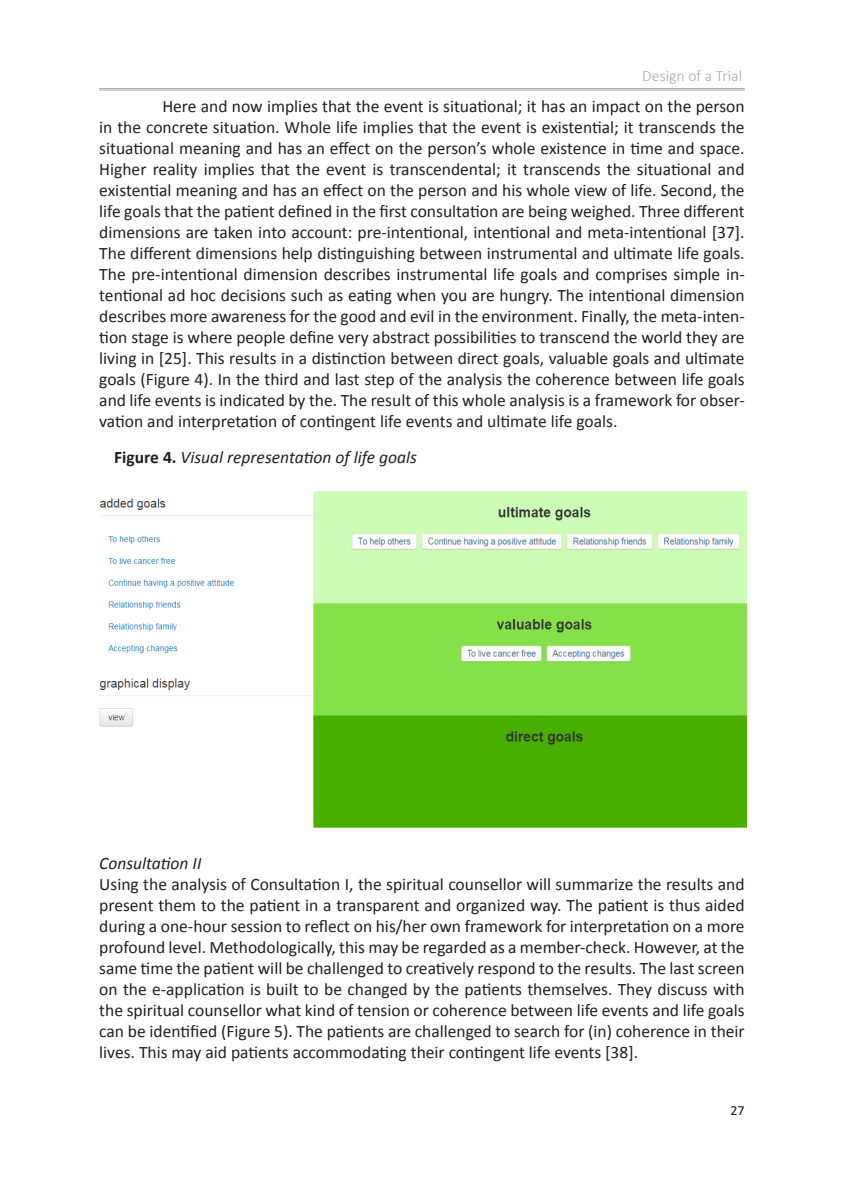
<style>
.page{position:relative;width:844px;height:1191px;background:#fff}
.page>*{position:absolute;margin:0;border:0;box-sizing:border-box;transform-origin:0 0}
.t1{font:17.5px/21px "Calibri";color:#231f20;text-align:justify}
.t2{font:italic 17.5px "Calibri";color:#231f20}
.t3{font:300 15.75px "Calibri";color:#a8a9ad}
.t4{font:14px "Calibri";color:#231f20}
.s1{font-weight:700;font-style:normal}
</style>
<div class="page">
<hr style="left:99px;top:88px;width:645px;height:1px;background:#a8a9ad">
<hr style="left:99px;top:90px;width:645px;height:1px;background:#a8a9ad">
<img style="left:99px;top:491px;width:647px;height:337px">
<p class="t3" style="left:642px;top:66px;width:101px">Design of a Trial</p>
<p class="t1" style="left:99px;top:96px;width:646px;text-indent:63px">Here and now implies that the event is situational; it has an impact on the person in the concrete situation. Whole life implies that the event is existential; it transcends the situational meaning and has an effect on the person’s whole existence in time and space.<br>Higher reality implies that the event is transcendental; it transcends the situational and existential meaning and has an effect on the person and his whole view of life. Second, the life goals that the patient defined in the first consultation are being weighed. Three different dimensions are taken into account: pre-intentional, intentional and meta-intentional [37].<br>The different dimensions help distinguishing between instrumental and ultimate life goals.<br>The pre-intentional dimension describes instrumental life goals and comprises simple in&shy;tentional ad hoc decisions such as eating when you are hungry. The intentional dimension describes more awareness for the good and evil in the environment. Finally, the meta-inten&shy;tion stage is where people define very abstract possibilities to transcend the world they are living in [25]. This results in a distinction between direct goals, valuable goals and ultimate goals (Figure 4). In the third and last step of the analysis the coherence between life goals and life events is indicated by the. The result of this whole analysis is a framework for obser&shy;vation and interpretation of contingent life events and ultimate life goals.</p>
<p class="t2" style="left:114px;top:445px;width:304px"><span class="s1">Figure 4.</span> Visual representation of life goals</p>
<p class="t2" style="left:99px;top:851px;width:104px">Consultation II</p>
<p class="t1" style="left:99px;top:873px;width:646px">Using the analysis of Consultation I, the spiritual counsellor will summarize the results and present them to the patient in a transparent and organized way. The patient is thus aided during a one-hour session to reflect on his/her own framework for interpretation on a more profound level. Methodologically, this may be regarded as a member-check. However, at the same time the patient will be challenged to creatively respond to the results. The last screen on the e-application is built to be changed by the patients themselves. They discuss with the spiritual counsellor what kind of tension or coherence between life events and life goals can be identified (Figure 5). The patients are challenged to search for (in) coherence in their lives. This may aid patients accommodating their contingent life events [38].</p>
<p class="t4" style="left:730px;top:1101px;width:16px">27</p>
</div>
